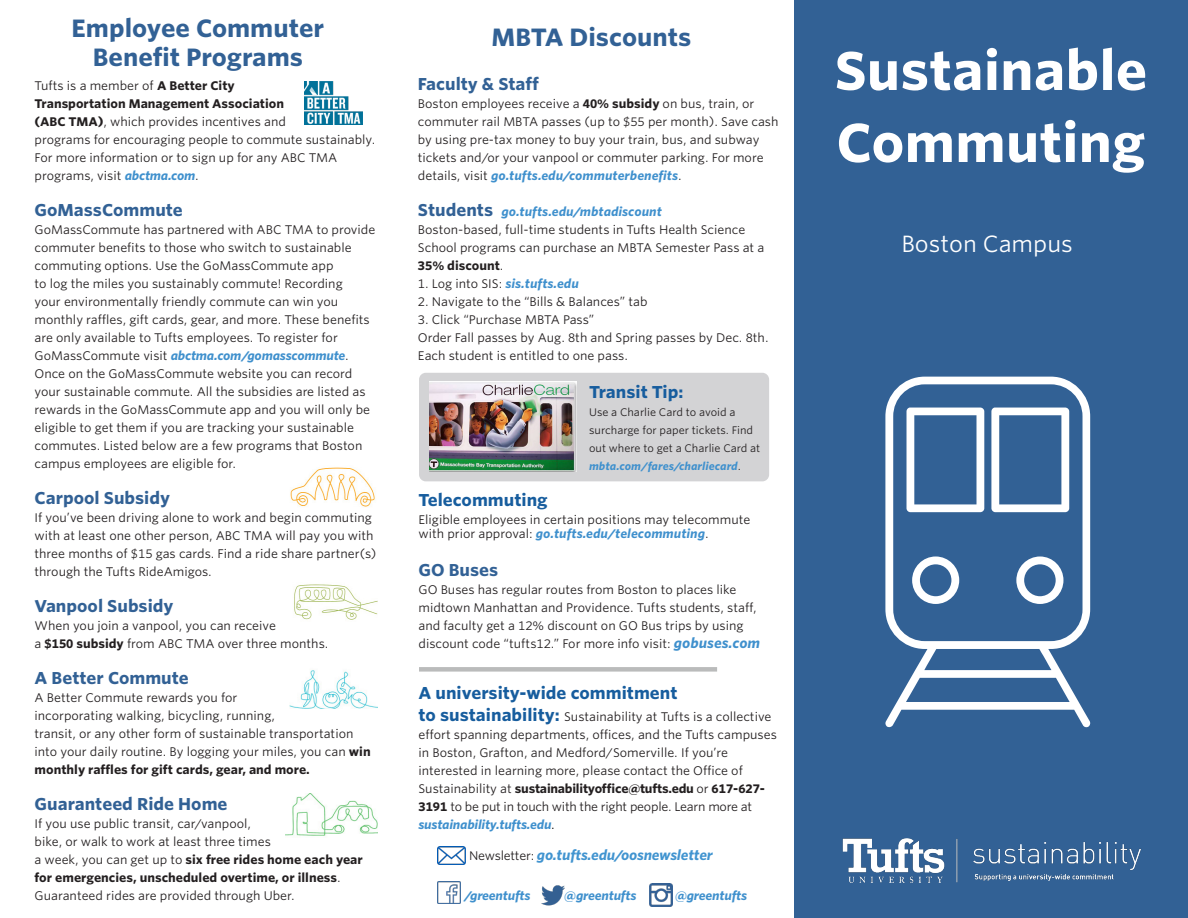
<style>
.page{position:relative;width:1188px;height:918px;background:#fff}
.page>*{position:absolute;margin:0;border:0;box-sizing:border-box;transform-origin:0 0}
.t1{font:700 52.5px "Whitney Office";color:#fff}
.Section_Title{font:700 24px "Whitney Office";color:#326195}
.t2{font:22.5px "Whitney Office";color:#fff}
.Subheader{font:700 16.5px "Whitney Office";color:#326195}
.t3{font:700 16.5px "Whitney Office";color:#175d9e}
.Section_Subheader{font:700 16.5px "Whitney Office";color:#326195}
.t4{font:italic 700 13.5px "Whitney Office";letter-spacing:-.02em;color:#4194d0}
.Brochure_Body_Text{font:12px/18px "Whitney Office";color:#231f20}
.Section_Subheader-2{font:12px/18px "Whitney Office";color:#231f20}
.Section_Subheader-3{font:italic 700 12px "Whitney Office";color:#3f90cd}
.Section_Subheader-4{font:italic 700 12px "Whitney Office";letter-spacing:-.02em;color:#3f90cd}
.t5{font:10.5px/18px "Whitney Office";color:#231f20}
.s1{font-weight:700}
.s2{font-weight:700;font-style:italic;color:#3f90cd}
.s3{font-style:normal;font-size:16.5px;color:#326195}
.s4{font-weight:700;font-style:italic;font-size:13.5px;color:#3f90cd}
.s5{font-weight:700;font-size:16.5px;color:#175d9e}
.s6{color:#000}
.s7{font-weight:400;font-style:normal;font-size:12px;color:#231f20}
</style>
<div class="page">
<img style="left:290px;top:467px;width:85px;height:40px">
<img style="left:289px;top:670px;width:88px;height:39px">
<img style="left:304px;top:82px;width:58px;height:43px">
<div style="left:794px;top:0;width:394px;height:918px;background:#326195"></div>
<img style="left:650px;top:884px;width:22px;height:23px">
<img style="left:541px;top:885px;width:24px;height:21px">
<svg style="left:885px;top:377px;width:206px;height:351px"></svg>
<img style="left:294px;top:584px;width:84px;height:36px">
<img style="left:437px;top:846px;width:28px;height:19px">
<img style="left:842px;top:838px;width:299px;height:45px">
<div style="left:419px;top:667px;width:298px;height:5px;background:#babbbb"></div>
<img style="left:285px;top:794px;width:92px;height:42px">
<img style="left:438px;top:881px;width:22px;height:23px">
<div style="left:419px;top:373px;width:350px;height:108px;background:#d3d3d5;border-radius:7px"></div>
<img style="left:430px;top:382px;width:146px;height:89px">
<p class="Section_Title" style="left:72px;top:11px;width:254px">Employee Commuter</p>
<p class="Section_Title" style="left:93px;top:40px;width:212px">Benefit Programs</p>
<p class="t1" style="left:834px;top:34px;width:315px">Sustainable</p>
<p class="t1" style="left:836px;top:106px;width:310px">Commuting</p>
<p class="Section_Title" style="left:491px;top:21px;width:202px">MBTA Discounts</p>
<p class="Section_Subheader" style="left:418px;top:72px;width:123px">Faculty &amp; Staff</p>
<p class="Brochure_Body_Text" style="left:418px;top:94px;width:362px">Boston employees receive a <span class="s1">40% subsidy</span> on bus, train, or commuter rail MBTA passes (up to $55 per month). Save cash by using pre-tax money to buy your train, bus, and subway tickets and/or your vanpool or commuter parking. For more details, visit <span class="s2">go.tufts.edu/commuterbenefits</span>.</p>
<p class="Section_Subheader-3" style="left:418px;top:203px;width:245px"><span class="s3">Students</span> go.tufts.edu/mbtadiscount</p>
<p class="Brochure_Body_Text" style="left:418px;top:220px;width:348px">Boston-based, full-time students in Tufts Health Science<br>School programs can purchase an MBTA Semester Pass at a<br><span class="s1">35% discount</span>.</p>
<p class="Brochure_Body_Text" style="left:418px;top:274px;width:162px">1. Log into SIS: <span class="s2">sis.tufts.edu</span></p>
<p class="Brochure_Body_Text" style="left:418px;top:292px;width:231px">2. Navigate to the “Bills &amp; Balances” tab</p>
<p class="Brochure_Body_Text" style="left:418px;top:310px;width:178px">3. Click “Purchase MBTA Pass”</p>
<p class="Brochure_Body_Text" style="left:418px;top:328px;width:352px">Order Fall passes by Aug. 8th and Spring passes by Dec. 8th.<br>Each student is entitled to one pass.</p>
<p class="Brochure_Body_Text" style="left:35px;top:76px;width:342px">Tufts is a member of <span class="s1">A Better City<br>Transportation Management Association<br>(ABC TMA)</span>, which provides incentives and<br>programs for encouraging people to commute sustainably.<br>For more information or to sign up for any ABC TMA programs, visit <span class="s2">abctma.com</span>.</p>
<p class="Subheader" style="left:35px;top:198px;width:150px">GoMassCommute</p>
<p class="Brochure_Body_Text" style="left:35px;top:220px;width:342px">GoMassCommute has partnered with ABC TMA to provide commuter benefits to those who switch to sustainable commuting options. Use the GoMassCommute app<br>to log the miles you sustainably commute! Recording<br>your environmentally friendly commute can win you monthly raffles, gift cards, gear, and more. These benefits are only available to Tufts employees. To register for GoMassCommute visit <span class="s2">abctma.com/gomasscommute</span>.<br>Once on the GoMassCommute website you can record your sustainable commute. All the subsidies are listed as rewards in the GoMassCommute app and you will only be eligible to get them if you are tracking your sustainable commutes. Listed below are a few programs that Boston campus employees are eligible for.</p>
<p class="Subheader" style="left:35px;top:486px;width:137px">Carpool Subsidy</p>
<p class="Brochure_Body_Text" style="left:35px;top:508px;width:344px">If you’ve been driving alone to work and begin commuting with at least one other person, ABC TMA will pay you with three months of $15 gas cards. Find a ride share partner(s) through the Tufts RideAmigos.</p>
<p class="Subheader" style="left:35px;top:594px;width:141px">Vanpool Subsidy</p>
<p class="Brochure_Body_Text" style="left:35px;top:616px;width:295px">When you join a vanpool, you can receive<br>a <span class="s1">$150 subsidy</span> from ABC TMA over three months.</p>
<p class="Subheader" style="left:35px;top:666px;width:156px">A Better Commute</p>
<p class="Section_Subheader-2" style="left:35px;top:688px;width:338px">A Better Commute rewards you for<br>incorporating walking, bicycling, running,<br>transit, or any other form of sustainable transportation into your daily routine. By logging your miles, you can <span class="s1">win monthly raffles for gift cards, gear, and more.</span></p>
<p class="Section_Subheader" style="left:35px;top:792px;width:195px">Guaranteed Ride Home</p>
<p class="Brochure_Body_Text" style="left:35px;top:814px;width:330px">If you use public transit, car/vanpool,<br>bike, or walk to work at least three times<br>a week, you can get up to <span class="s1">six free rides home each year for emergencies, unscheduled overtime, or illness</span>.<br>Guaranteed rides are provided through Uber.</p>
<p class="t2" style="left:901px;top:228px;width:173px">Boston Campus</p>
<p class="t3" style="left:589px;top:380px;width:96px">Transit Tip:</p>
<p class="t5" style="left:589px;top:403px;width:173px">Use a Charlie Card to avoid a surcharge for paper tickets. Find out where to get a Charlie Card at <span class="s2">mbta.com/fares/charliecard</span>.</p>
<p class="t3" style="left:418px;top:488px;width:131px">Telecommuting</p>
<p class="Brochure_Body_Text" style="left:418px;top:512px;width:333px;line-height:14.4px">Eligible employees in certain positions may telecommute with prior approval: <span class="s2">go.tufts.edu/telecommuting</span>.</p>
<p class="Section_Subheader" style="left:418px;top:558px;width:81px">GO Buses</p>
<p class="Brochure_Body_Text" style="left:418px;top:580px;width:343px">GO Buses has regular routes from Boston to places like midtown Manhattan and Providence. Tufts students, staff, and faculty get a 12% discount on GO Bus trips by using discount code “tufts12.” For more info visit: <span class="s4">gobuses.com</span></p>
<p class="t3" style="left:418px;top:682px;width:261px">A university-wide commitment</p>
<p class="Brochure_Body_Text" style="left:418px;top:707px;width:360px"><span class="s5">to sustainability:</span> Sustainability at Tufts is a collective effort spanning departments, offices, and the Tufts campuses in Boston, Grafton, and Medford/Somerville. If you’re interested in learning more, please contact the Office of Sustainability at <span class="s1">sustainabilityoffice@tufts.edu</span> or <span class="s1">617-627- 3191</span> to be put in touch with the right people. Learn more at <span class="s2">sustainability.tufts.edu</span><span class="s6">.</span></p>
<p class="t4" style="left:469px;top:846px;width:245px"><span class="s7">Newsletter:</span> go.tufts.edu/oosnewsletter</p>
<p class="Section_Subheader-4" style="left:464px;top:887px;width:68px">/greentufts</p>
<p class="Section_Subheader-4" style="left:564px;top:887px;width:74px">@greentufts</p>
<p class="Section_Subheader-4" style="left:675px;top:887px;width:74px">@greentufts</p>
</div>
